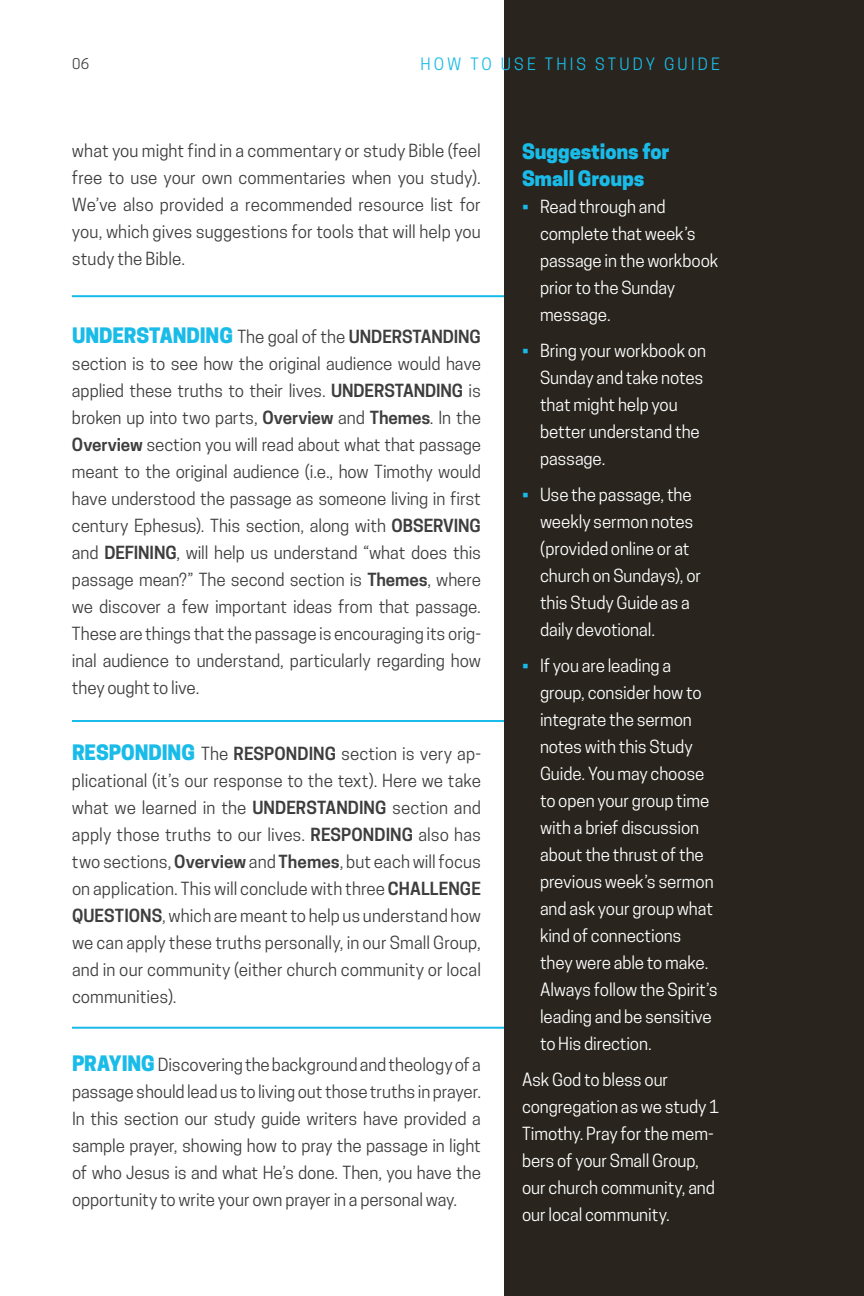
<style>
.page{position:relative;width:864px;height:1296px;background:#fff}
.page>*{position:absolute;margin:0;border:0;box-sizing:border-box;transform-origin:0 0}
.t1{font:800 20px/27px "Cooper Hewitt";letter-spacing:-.005em;color:#19bbe8}
.t2{font:17px/27px "Cooper Hewitt";letter-spacing:-.005em;color:#3e3e3f;text-align:justify}
.t3{font:17px/27px "Cooper Hewitt";letter-spacing:-.005em;color:#fff}
.t4{font:16px "Cooper Hewitt";letter-spacing:.2em;color:#19bbe8}
.t5{font:14px "Cooper Hewitt";color:#3e3e3f}
.s1{font-weight:400;font-size:17px;color:#3e3e3f}
.s2{font-weight:600;font-size:17px;color:#3e3e3f}
.s3{font-weight:600}
.s4{font-weight:800;font-size:20px;color:#19bbe8}
.s5{color:#19bbe8}
</style>
<div class="page">
<div style="left:504px;top:0;width:360px;height:1296px;background:#29251e"></div>
<hr style="left:72px;top:720px;width:432px;height:2px;background:#19bbe8">
<hr style="left:72px;top:295px;width:432px;height:2px;background:#19bbe8">
<hr style="left:72px;top:1027px;width:432px;height:2px;background:#19bbe8">
<p class="t5" style="left:72px;top:55px;width:19px">06</p>
<p class="t4" style="left:420px;top:55px;width:301px">HOW TO USE THIS STUDY GUIDE</p>
<p class="t2" style="left:72px;top:137px;width:410px">what you might find in a commentary or study Bible (feel free to use your own commentaries when you study).<br>We’ve also provided a recommended resource list for you, which gives suggestions for tools that will help you study the Bible.</p>
<p class="t1" style="left:72px;top:322px;width:410px">UNDERSTANDING <span class="s1">The goal of the</span> <span class="s2">UNDERSTANDING</span></p>
<p class="t2" style="left:72px;top:350px;width:411px">section is to see how the original audience would have applied these truths to their lives. <span class="s3">UNDERSTANDING</span> is broken up into two parts, <span class="s3">Overview</span> and <span class="s3">Themes</span>. In the <span class="s3">Overview</span> section you will read about what that passage meant to the original audience (i.e., how Timothy would have understood the passage as someone living in first century Ephesus). This section, along with <span class="s3">OBSERVING </span>and <span class="s3">DEFINING</span>, will help us understand “what does this passage mean?” The second section is <span class="s3">Themes</span>, where we discover a few important ideas from that passage.<br>These are things that the passage is encouraging its orig&shy;inal audience to understand, particularly regarding how they ought to live.</p>
<p class="t2" style="left:72px;top:740px;width:411px"><span class="s4">RESPONDING</span> The <span class="s3">RESPONDING</span> section is very ap&shy;plicational (it’s our response to the text). Here we take what we learned in the <span class="s3">UNDERSTANDING</span> section and apply those truths to our lives. <span class="s3">RESPONDING</span> also has two sections, <span class="s3">Overview</span> and <span class="s3">Themes</span>, but each will focus on application. This will conclude with three <span class="s3">CHALLENGE QUESTIONS</span>, which are meant to help us understand how we can apply these truths personally, in our Small Group, and in our community (either church community or local communities).</p>
<p class="t2" style="left:72px;top:1051px;width:411px"><span class="s4">PRAYING</span> Discovering the background and theology of a passage should lead us to living out those truths in prayer.<br>In this section our study guide writers have provided a sample prayer, showing how to pray the passage in light of who Jesus is and what He’s done. Then, you have the opportunity to write your own prayer in a personal way.</p>
<p class="t1" style="left:522px;top:138px;width:149px">Suggestions for<br>Small Groups</p>
<p class="t3" style="left:540px;top:193px;width:180px;text-indent:-18px"><span class="s5">•</span> Read through and complete that week’s passage in the workbook prior to the Sunday message.</p>
<p class="t3" style="left:540px;top:337px;width:168px;text-indent:-18px"><span class="s5">•</span> Bring your workbook on<br>Sunday and take notes that might help you better understand the passage.</p>
<p class="t3" style="left:540px;top:481px;width:163px;text-indent:-18px"><span class="s5">•</span> Use the passage, the weekly sermon notes (provided online or at church on Sundays), or this Study Guide as a daily devotional.</p>
<p class="t3" style="left:540px;top:652px;width:179px;text-indent:-18px"><span class="s5">•</span> If you are leading a group, consider how to integrate the sermon notes with this Study<br>Guide. You may choose to open your group time with a brief discussion about the thrust of the previous week’s sermon and ask your group what kind of connections they were able to make.<br>Always follow the Spirit’s leading and be sensitive to His direction.</p>
<p class="t3" style="left:522px;top:1066px;width:199px">Ask God to bless our congregation as we study 1<br>Timothy. Pray for the mem&shy;bers of your Small Group, our church community, and our local community.</p>
</div>
